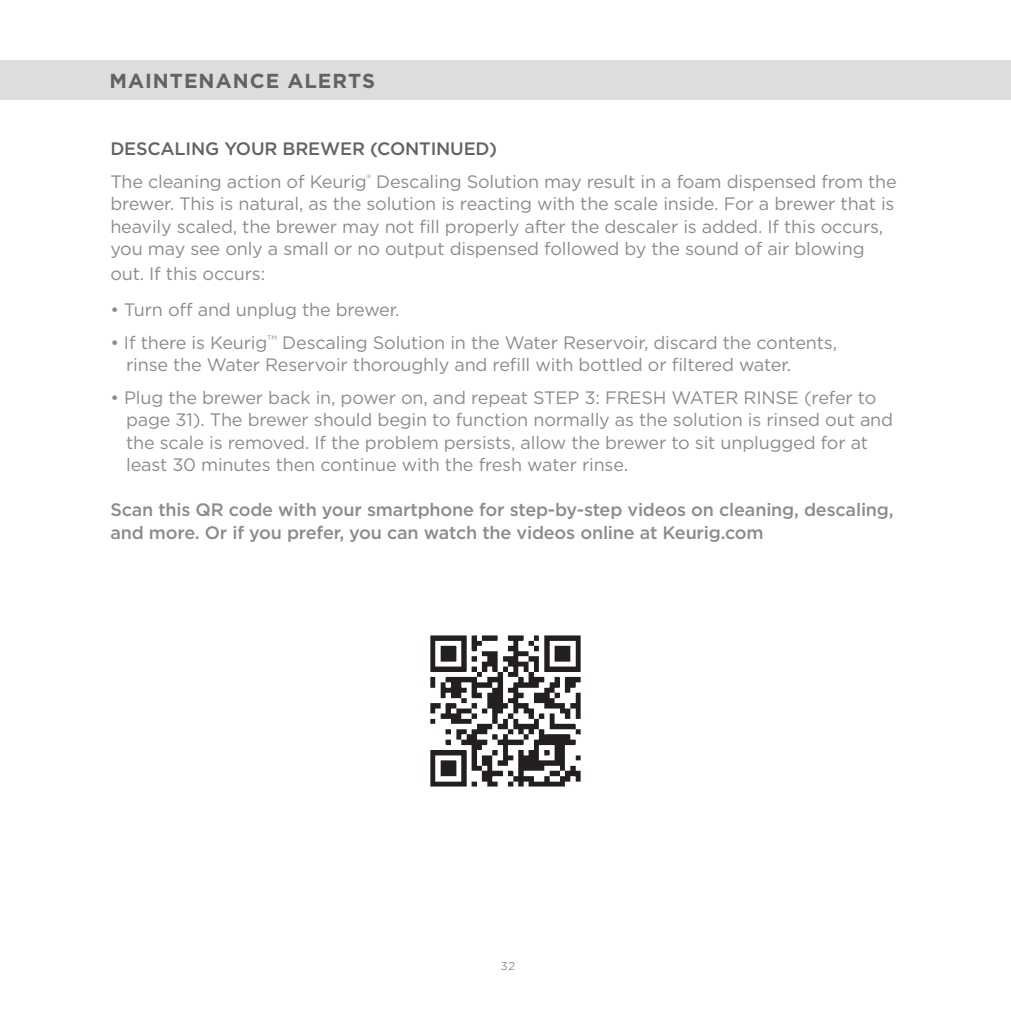
<style>
.page{position:relative;width:1011px;height:1011px;background:#fff}
.page>*{position:absolute;margin:0;border:0;box-sizing:border-box;transform-origin:0 0}
.t1{font:700 20.25px "Gotham";letter-spacing:.05em;color:#636366}
.t2{font:18px/22.5px "Gotham";letter-spacing:-.01em;color:#8a8c8f}
.t3{font:500 18px/22.5px "Gotham";letter-spacing:-.01em;color:#8a8c8f}
.t4{font:300 11.25px "Gotham";color:#636366}
.t5{font:6.52px "Gotham";color:#8a8c8f}
.s1{font-weight:500;color:#636366}
</style>
<div class="page">
<div style="left:0;top:60px;width:1010px;height:39px;background:#dcdddf"></div>
<img style="left:430px;top:635px;width:151px;height:152px">
<p class="t1" style="left:109px;top:67px;width:267px">MAINTENANCE ALERTS</p>
<p class="t2" style="left:110px;top:132px;width:787px;line-height:32.6px"><span class="s1">DESCALING YOUR BREWER (CONTINUED)<br></span>The cleaning action of Keurig<sup>®</sup> Descaling Solution may result in a foam dispensed from the</p>
<p class="t2" style="left:110px;top:192px;width:785px">brewer. This is natural, as the solution is reacting with the scale inside. For a brewer that is heavily scaled, the brewer may not fill properly after the descaler is added. If this occurs, you may see only a small or no output dispensed followed by the sound of air blowing</p>
<p class="t2" style="left:110px;top:262px;width:156px">out. If this occurs:</p>
<p class="t2" style="left:110px;top:298px;width:291px">• Turn off and unplug the brewer.</p>
<p class="t2" style="left:110px;top:330px;width:159px">• If there is Keurig</p>
<p class="t5" style="left:267px;top:334px;width:11px">TM</p>
<p class="t2" style="left:126px;top:330px;width:712px;text-indent:156px">Descaling Solution in the Water Reservoir, discard the contents, rinse the Water Reservoir thoroughly and refill with bottled or filtered water.</p>
<p class="t2" style="left:126px;top:386px;width:768px;text-indent:-16px">• Plug the brewer back in, power on, and repeat STEP 3: FRESH WATER RINSE (refer to page 31). The brewer should begin to function normally as the solution is rinsed out and the scale is removed. If the problem persists, allow the brewer to sit unplugged for at least 30 minutes then continue with the fresh water rinse.</p>
<p class="t3" style="left:110px;top:498px;width:784px">Scan this QR code with your smartphone for step-by-step videos on cleaning, descaling, and more. Or if you prefer, you can watch the videos online at Keurig.com</p>
<p class="t4" style="left:501px;top:958px;width:16px">32</p>
</div>
